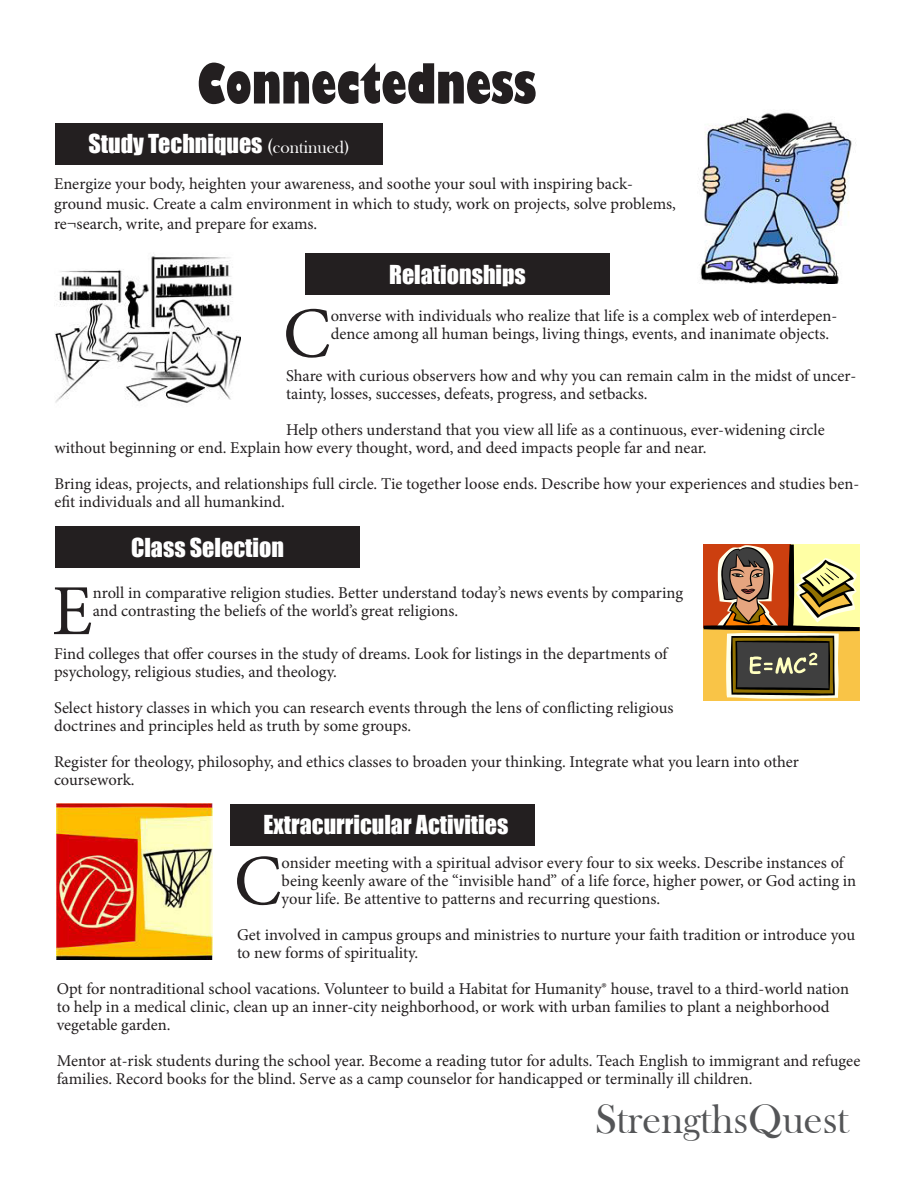
<style>
.page{position:relative;width:918px;height:1188px;background:#fff}
.page>*{position:absolute;margin:0;border:0;box-sizing:border-box;transform-origin:0 0}
.t1{font:71.85px "Minion Pro";color:#231f20}
.t2{font:800 condensed 54px "Gill Sans";color:#231f20}
.t3{font:42px "Bask Old Face";color:#545557}
.t4{font:24px "Impact";color:#fff}
.t5{font:16.5px/18px "Minion Pro";color:#231f20}
.s1{font-family:"Bask Old Face";font-size:21px}
.s2{font-family:"Bask Old Face";font-size:18px}
</style>
<div class="page">
<img style="left:54px;top:256px;width:186px;height:147px">
<div style="left:305px;top:254px;width:305px;height:41px;background:#231f20"></div>
<div style="left:704px;top:628px;width:156px;height:73px;background:#f9c447"></div>
<svg style="left:704px;top:545px;width:156px;height:154px;background:#a98853"></svg>
<div style="left:55px;top:527px;width:305px;height:41px;background:#231f20"></div>
<img style="left:56px;top:804px;width:156px;height:156px">
<div style="left:230px;top:804px;width:305px;height:41px;background:#231f20"></div>
<div style="left:55px;top:123px;width:328px;height:41px;background:#231f20"></div>
<img style="left:699px;top:112px;width:157px;height:172px">
<p class="t2" style="left:197px;top:50px;width:341px">Connectedness</p>
<p class="t4" style="left:88px;top:125px;width:263px">Study Techniques <span class="s1">(</span><span class="s2">continued)</span></p>
<p class="t5" style="left:54px;top:174px;width:623px;line-height:19.8px">Energize your body, heighten your awareness, and soothe your soul with inspiring back&shy;ground music. Create a calm environment in which to study, work on projects, solve problems, re¬search, write, and prepare for exams.</p>
<p class="t4" style="left:389px;top:256px;width:138px">Relationships</p>
<p class="t1" style="left:283px;top:286px;width:49px">C</p>
<p class="t5" style="left:331px;top:306px;width:508px">onverse with individuals who realize that life is a complex web of interdepen&shy;dence among all human beings, living things, events, and inanimate objects.</p>
<p class="t5" style="left:286px;top:367px;width:572px">Share with curious observers how and why you can remain calm in the midst of uncer&shy;tainty, losses, successes, defeats, progress, and setbacks.</p>
<p class="t5" style="left:54px;top:421px;width:772px;text-indent:232px">Help others understand that you view all life as a continuous, ever-widening circle without beginning or end. Explain how every thought, word, and deed impacts people far and near.</p>
<p class="t5" style="left:54px;top:475px;width:806px">Bring ideas, projects, and relationships full circle. Tie together loose ends. Describe how your experiences and studies ben&shy;efit individuals and all humankind.</p>
<p class="t4" style="left:131px;top:529px;width:154px">Class Selection</p>
<p class="t1" style="left:52px;top:563px;width:42px">E</p>
<p class="t5" style="left:93px;top:584px;width:592px">nroll in comparative religion studies. Better understand today’s news events by comparing and contrasting the beliefs of the world’s great religions.</p>
<p class="t5" style="left:54px;top:645px;width:615px">Find colleges that offer courses in the study of dreams. Look for listings in the departments of psychology, religious studies, and theology.</p>
<p class="t5" style="left:54px;top:699px;width:621px">Select history classes in which you can research events through the lens of conflicting religious doctrines and principles held as truth by some groups.</p>
<p class="t5" style="left:54px;top:753px;width:747px">Register for theology, philosophy, and ethics classes to broaden your thinking. Integrate what you learn into other coursework.</p>
<p class="t4" style="left:263px;top:806px;width:246px">Extracurricular Activities</p>
<p class="t1" style="left:234px;top:833px;width:49px">C</p>
<p class="t5" style="left:282px;top:854px;width:576px">onsider meeting with a spiritual advisor every four to six weeks. Describe instances of being keenly aware of the “invisible hand” of a life force, higher power, or God acting in your life. Be attentive to patterns and recurring questions.</p>
<p class="t5" style="left:237px;top:926px;width:620px">Get involved in campus groups and ministries to nurture your faith tradition or introduce you to new forms of spirituality.</p>
<p class="t5" style="left:57px;top:980px;width:794px">Opt for nontraditional school vacations. Volunteer to build a Habitat for Humanity® house, travel to a third-world nation to help in a medical clinic, clean up an inner-city neighborhood, or work with urban families to plant a neighborhood vegetable garden.</p>
<p class="t5" style="left:57px;top:1052px;width:805px">Mentor at-risk students during the school year. Become a reading tutor for adults. Teach English to immigrant and refugee families. Record books for the blind. Serve as a camp counselor for handicapped or terminally ill children.</p>
<p class="t3" style="left:595px;top:1096px;width:255px">StrengthsQuest</p>
</div>
